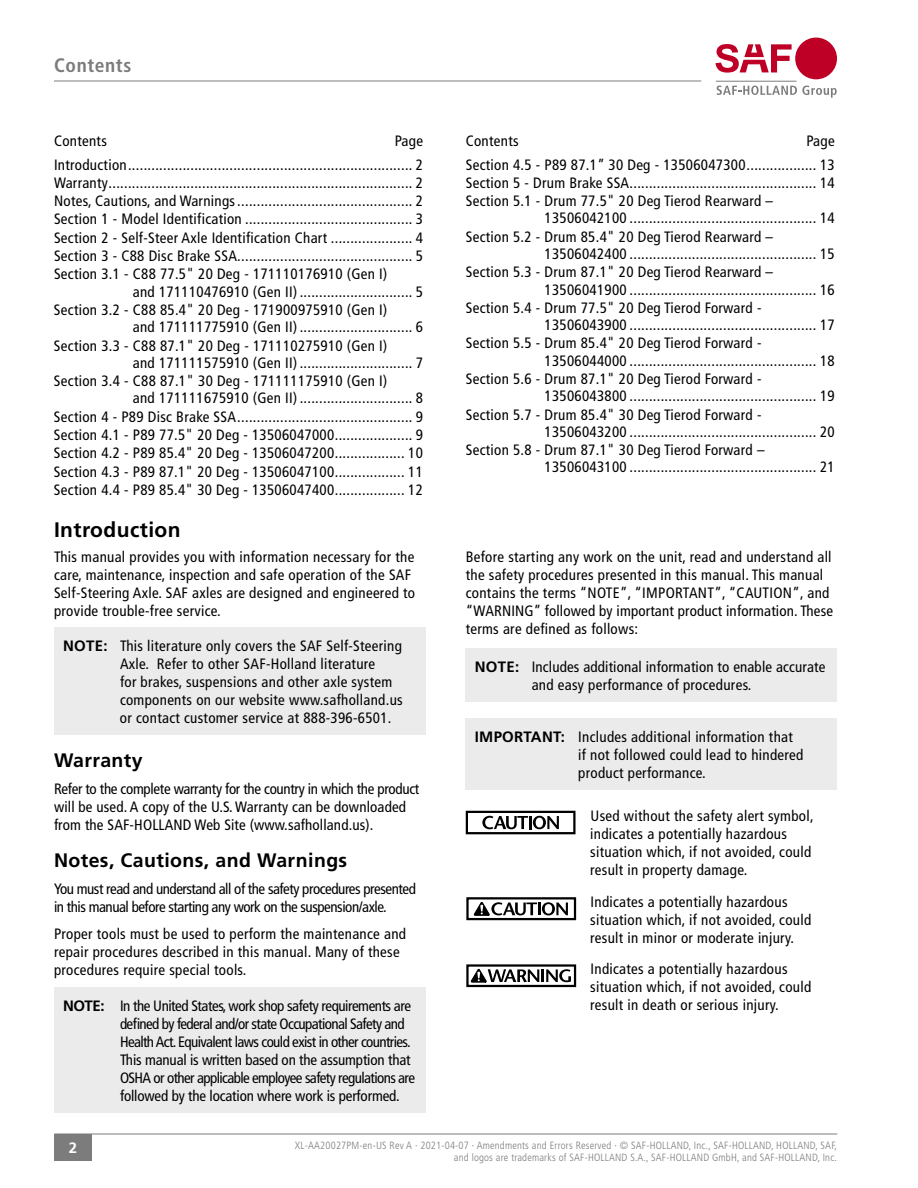
<style>
.page{position:relative;width:918px;height:1188px;background:#fff}
.page>*{position:absolute;margin:0;border:0;box-sizing:border-box;transform-origin:0 0}
.t1{font:700 21px "Frutiger LT Std";letter-spacing:.02em;color:#000}
.t2{font:700 19.5px "Frutiger LT Std";letter-spacing:.02em;color:#000}
.t3{font:700 condensed 19.5px "Frutiger LT Std";letter-spacing:.03em;color:#7c7c7c}
.t4{font:condensed 15px/18px "Frutiger LT Std";letter-spacing:.02em;color:#000}
.t5{font:condensed 15px/18px "Frutiger LT Std";letter-spacing:-.04em;color:#000}
.t6{font:condensed 15px/18px "Frutiger LT Std";letter-spacing:-.03em;color:#000}
.t7{font:700 15px "Frutiger LT Std";color:#fff}
.t8{font:300 condensed 10.5px/12.6px "Frutiger LT Std";letter-spacing:.02em;color:#7c7c7c;text-align:right}
.s1{font-weight:700;font-stretch:normal}
</style>
<div class="page">
<div style="left:54px;top:1134px;width:38px;height:27px;background:#7c7c7c"></div>
<hr style="left:54px;top:1134px;width:783px;height:1px;background:#7c7c7c">
<hr style="left:54px;top:81px;width:647px;height:1px;background:#7c7c7c">
<svg style="left:717px;top:86px;width:120px;height:12px"></svg>
<hr style="left:716px;top:81px;width:81px;height:1px;background:#7c7c7c">
<div style="left:795px;top:38px;width:42px;height:41px;background:#be0027;border-radius:50%"></div>
<svg style="left:716px;top:44px;width:76px;height:29px"></svg>
<div style="left:54px;top:628px;width:371px;height:107px;background:#ebebeb"></div>
<div style="left:54px;top:987px;width:371px;height:126px;background:#ebebeb"></div>
<div style="left:466px;top:649px;width:371px;height:53px;background:#ebebeb"></div>
<div style="left:466px;top:718px;width:371px;height:72px;background:#ebebeb"></div>
<div style="left:466px;top:811px;width:110px;height:23px;border:2px solid #000"></div>
<svg style="left:482px;top:816px;width:77px;height:13px"></svg>
<div style="left:466px;top:897px;width:110px;height:23px;border:2px solid #000"></div>
<svg style="left:474px;top:902px;width:94px;height:14px"></svg>
<div style="left:466px;top:964px;width:111px;height:30px;background:linear-gradient(to right,#fff,#fff)"></div>
<div style="left:467px;top:966px;width:108px;height:20px;background:#fff"></div>
<div style="left:466px;top:964px;width:110px;height:23px;border:2px solid #000"></div>
<svg style="left:471px;top:969px;width:100px;height:13px"></svg>
<h2 class="t3" style="left:54px;top:53px;width:79px">Contents</h2>
<p class="t4" style="left:54px;top:132px;width:54px">Contents</p>
<p class="t4" style="left:54px;top:130px;width:370px;line-height:23.2px;text-align:right">Page<br>Introduction......................................................................... 2</p>
<p class="t4" style="left:54px;top:174px;width:370px">Warranty.............................................................................. 2</p>
<p class="t4" style="left:54px;top:192px;width:370px">Notes, Cautions, and Warnings............................................. 2</p>
<p class="t4" style="left:54px;top:210px;width:370px">Section 1 - Model Identification ........................................... 3</p>
<p class="t4" style="left:54px;top:229px;width:370px">Section 2 - Self-Steer Axle Identification Chart ..................... 4</p>
<p class="t4" style="left:54px;top:247px;width:370px">Section 3 - C88 Disc Brake SSA............................................. 5</p>
<p class="t4" style="left:54px;top:265px;width:335px">Section 3.1 - C88 77.5" 20 Deg - 171110176910 (Gen I)</p>
<p class="t4" style="left:133px;top:283px;width:292px">and 171110476910 (Gen II) ............................. 5</p>
<p class="t4" style="left:54px;top:301px;width:335px">Section 3.2 - C88 85.4" 20 Deg - 171900975910 (Gen I)</p>
<p class="t4" style="left:133px;top:318px;width:292px">and 171111775910 (Gen II) ............................. 6</p>
<p class="t4" style="left:54px;top:337px;width:335px">Section 3.3 - C88 87.1" 20 Deg - 171110275910 (Gen I)</p>
<p class="t4" style="left:133px;top:354px;width:292px">and 171111575910 (Gen II) ............................. 7</p>
<p class="t4" style="left:54px;top:372px;width:335px">Section 3.4 - C88 87.1" 30 Deg - 171111175910 (Gen I)</p>
<p class="t4" style="left:133px;top:389px;width:292px">and 171111675910 (Gen II) ............................. 8</p>
<p class="t4" style="left:54px;top:408px;width:370px">Section 4 - P89 Disc Brake SSA............................................. 9</p>
<p class="t4" style="left:54px;top:426px;width:370px">Section 4.1 - P89 77.5" 20 Deg - 13506047000.................... 9</p>
<p class="t4" style="left:54px;top:444px;width:370px">Section 4.2 - P89 85.4" 20 Deg - 13506047200.................. 10</p>
<p class="t4" style="left:54px;top:463px;width:370px">Section 4.3 - P89 87.1" 20 Deg - 13506047100.................. 11</p>
<p class="t4" style="left:54px;top:481px;width:370px">Section 4.4 - P89 85.4" 30 Deg - 13506047400.................. 12</p>
<h1 class="t1" style="left:54px;top:517px;width:128px">Introduction</h1>
<p class="t4" style="left:54px;top:548px;width:363px">This manual provides you with information necessary for the care, maintenance, inspection and safe operation of the SAF Self-Steering Axle. SAF axles are designed and engineered to provide trouble-free service.</p>
<p class="t4" style="left:120px;top:637px;width:284px;text-indent:-57px"><span class="s1">NOTE:</span> This literature only covers the SAF Self-Steering Axle. Refer to other SAF-Holland literature<br>for brakes, suspensions and other axle system components on our website www.safholland.us or contact customer service at 888-396-6501.</p>
<h2 class="t2" style="left:54px;top:749px;width:90px">Warranty</h2>
<p class="t4" style="left:54px;top:780px;width:367px">Refer to the complete warranty for the country in which the product will be used. A copy of the U.S. Warranty can be downloaded from the SAF-HOLLAND Web Site (www.safholland.us).</p>
<h2 class="t2" style="left:54px;top:849px;width:295px">Notes, Cautions, and Warnings</h2>
<p class="t6" style="left:54px;top:880px;width:363px">You must read and understand all of the safety procedures presented in this manual before starting any work on the suspension/axle.</p>
<p class="t4" style="left:54px;top:925px;width:354px">Proper tools must be used to perform the maintenance and repair procedures described in this manual. Many of these procedures require special tools.</p>
<p class="t5" style="left:120px;top:996px;width:297px;text-indent:-57px"><span class="s1">NOTE:</span> In the United States, work shop safety requirements are defined by federal and/or state Occupational Safety and Health Act. Equivalent laws could exist in other countries.<br>This manual is written based on the assumption that OSHA or other applicable employee safety regulations are followed by the location where work is performed.</p>
<p class="t4" style="left:466px;top:132px;width:54px">Contents</p>
<p class="t4" style="left:466px;top:130px;width:370px;line-height:23.2px;text-align:right">Page<br>Section 4.5 - P89 87.1” 30 Deg - 13506047300.................. 13</p>
<p class="t4" style="left:466px;top:174px;width:370px">Section 5 - Drum Brake SSA................................................ 14</p>
<p class="t4" style="left:466px;top:192px;width:309px">Section 5.1 - Drum 77.5" 20 Deg Tierod Rearward –</p>
<p class="t4" style="left:545px;top:209px;width:292px">13506042100 ................................................ 14</p>
<p class="t4" style="left:466px;top:228px;width:309px">Section 5.2 - Drum 85.4" 20 Deg Tierod Rearward –</p>
<p class="t4" style="left:545px;top:245px;width:292px">13506042400 ................................................ 15</p>
<p class="t4" style="left:466px;top:263px;width:309px">Section 5.3 - Drum 87.1" 20 Deg Tierod Rearward –</p>
<p class="t4" style="left:545px;top:280px;width:292px">13506041900 ................................................ 16</p>
<p class="t4" style="left:466px;top:299px;width:297px">Section 5.4 - Drum 77.5" 20 Deg Tierod Forward -</p>
<p class="t4" style="left:545px;top:316px;width:292px">13506043900 ................................................ 17</p>
<p class="t4" style="left:466px;top:334px;width:297px">Section 5.5 - Drum 85.4" 20 Deg Tierod Forward -</p>
<p class="t4" style="left:545px;top:352px;width:292px">13506044000 ................................................ 18</p>
<p class="t4" style="left:466px;top:370px;width:297px">Section 5.6 - Drum 87.1" 20 Deg Tierod Forward -</p>
<p class="t4" style="left:545px;top:387px;width:292px">13506043800 ................................................ 19</p>
<p class="t4" style="left:466px;top:406px;width:297px">Section 5.7 - Drum 85.4" 30 Deg Tierod Forward -</p>
<p class="t4" style="left:545px;top:423px;width:292px">13506043200 ................................................ 20</p>
<p class="t4" style="left:466px;top:441px;width:300px">Section 5.8 - Drum 87.1" 30 Deg Tierod Forward –</p>
<p class="t4" style="left:545px;top:458px;width:292px">13506043100 ................................................ 21</p>
<p class="t4" style="left:466px;top:548px;width:369px">Before starting any work on the unit, read and understand all the safety procedures presented in this manual. This manual contains the terms “NOTE”, “IMPORTANT”, “CAUTION”, and “WARNING” followed by important product information. These terms are defined as follows:</p>
<p class="t4" style="left:532px;top:658px;width:295px;text-indent:-57px"><span class="s1">NOTE:</span> Includes additional information to enable accurate and easy performance of procedures.</p>
<p class="t4" style="left:578px;top:728px;width:227px;text-indent:-104px"><span class="s1">IMPORTANT:</span> Includes additional information that if not followed could lead to hindered product performance.</p>
<p class="t4" style="left:590px;top:807px;width:225px">Used without the safety alert symbol, indicates a potentially hazardous situation which, if not avoided, could result in property damage.</p>
<p class="t4" style="left:590px;top:893px;width:223px">Indicates a potentially hazardous situation which, if not avoided, could result in minor or moderate injury.</p>
<p class="t4" style="left:590px;top:960px;width:223px">Indicates a potentially hazardous situation which, if not avoided, could result in death or serious injury.</p>
<p class="t7" style="left:69px;top:1139px;width:10px">2</p>
<p class="t8" style="left:295px;top:1139px;width:544px">XL-AA20027PM-en-US Rev A · 2021-04-07 · Amendments and Errors Reserved · © SAF-HOLLAND, Inc., SAF-HOLLAND, HOLLAND, SAF, and logos are trademarks of SAF-HOLLAND S.A., SAF-HOLLAND GmbH, and SAF-HOLLAND, Inc.</p>
</div>
